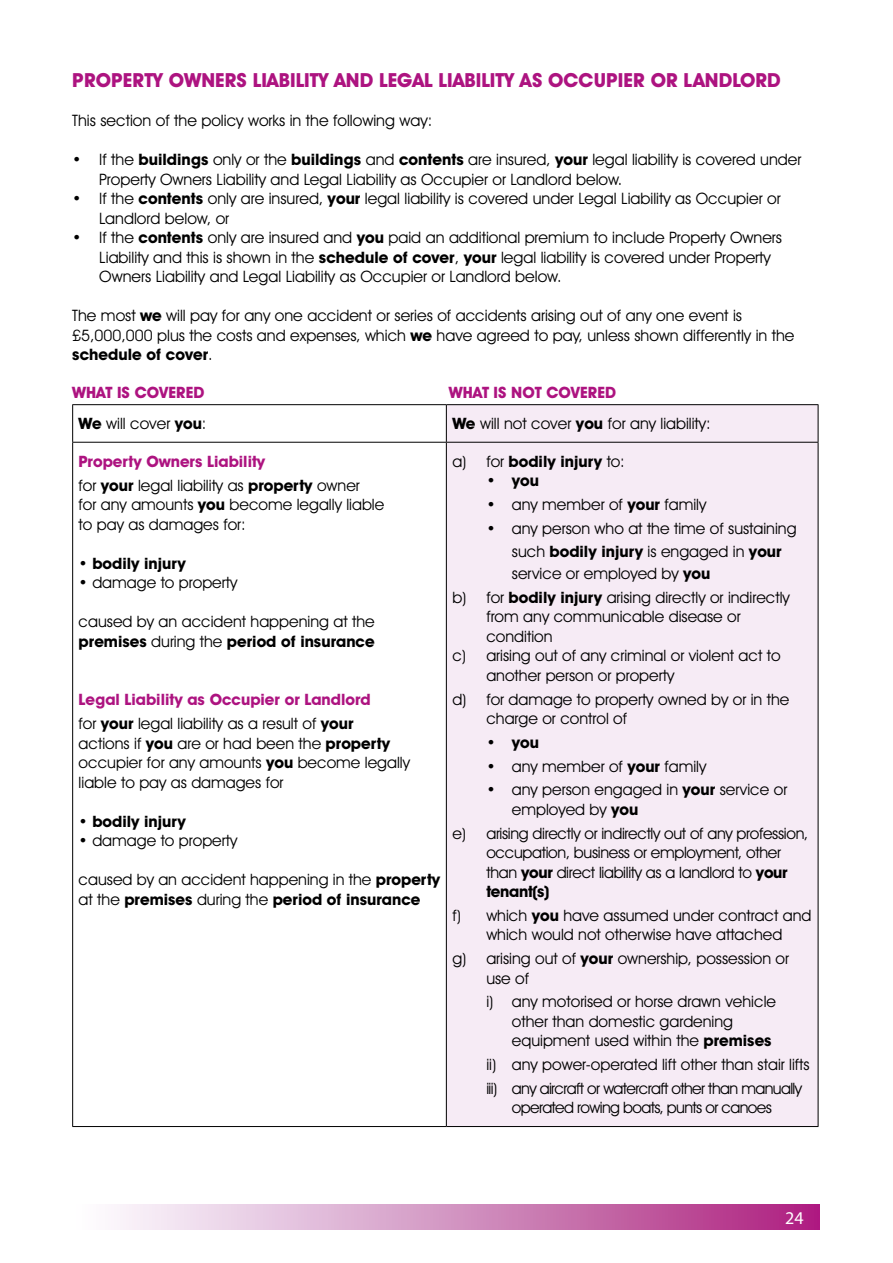
<style>
.page{position:relative;width:893px;height:1263px;background:#fff}
.page>*{position:absolute;margin:0;border:0;box-sizing:border-box;transform-origin:0 0}
.t1{font:700 19.5px "Avant Garde IT Cby BT";color:#ad1380}
.t2{font:18px "Myriad";color:#fff}
.t3{font:15.9px/19.5px "Avant Garde IT Cby BT";color:#000}
.t4{font:15.75px/19.5px "Avant Garde IT Cby BT";color:#000}
.t5{font:15.75px/19.5px "Avant Garde IT Cby BT";letter-spacing:-.02em;color:#000}
.t6{font:15.75px/23.7px "Avant Garde IT Cby BT";letter-spacing:-.04em;color:#000}
.t7{font:700 15.75px/23.7px "Avant Garde IT Cby BT";color:#ad1380}
.t8{font:700 15.75px "Avant Garde IT Cby BT";color:#000}
.s1{font-weight:700}
.s2{font-weight:700;color:#ad1380}
.s3{font-weight:400}
.s4{font-weight:400;color:#000}
.s5{color:#000}
</style>
<div class="page">
<div style="left:72px;top:1205px;width:747px;height:25px;background:linear-gradient(to right,#fdffff,#ac227f)"></div>
<div style="left:447px;top:405px;width:371px;height:721px;background:#f6ebf5"></div>
<hr style="left:72px;top:404px;width:374px;height:1px;background:#000">
<hr style="left:72px;top:405px;width:1px;height:37px;background:#000">
<hr style="left:446px;top:404px;width:372px;height:1px;background:#000">
<hr style="left:446px;top:405px;width:1px;height:37px;background:#000">
<hr style="left:818px;top:405px;width:1px;height:37px;background:#000">
<hr style="left:72px;top:442px;width:374px;height:1px;background:#000">
<hr style="left:72px;top:443px;width:1px;height:683px;background:#000">
<hr style="left:446px;top:442px;width:372px;height:1px;background:#000">
<hr style="left:446px;top:443px;width:1px;height:683px;background:#000">
<hr style="left:818px;top:443px;width:1px;height:683px;background:#000">
<hr style="left:72px;top:1126px;width:374px;height:1px;background:#000">
<hr style="left:446px;top:1126px;width:372px;height:1px;background:#000">
<p class="t1" style="left:72px;top:68px;width:710px">PROPERTY OWNERS LIABILITY AND LEGAL LIABILITY AS OCCUPIER OR LANDLORD</p>
<p class="t3" style="left:72px;top:111px;width:361px">This section of the policy works in the following way:</p>
<p class="t3" style="left:99px;top:150px;width:704px;text-indent:-27px">• If the <span class="s1">buildings</span> only or the <span class="s1">buildings</span> and <span class="s1">contents</span> are insured, <span class="s1">your</span> legal liability is covered under<br>Property Owners Liability and Legal Liability as Occupier or Landlord below.</p>
<p class="t3" style="left:99px;top:189px;width:683px;text-indent:-27px">• If the <span class="s1">contents</span> only are insured, <span class="s1">your</span> legal liability is covered under Legal Liability as Occupier or<br>Landlord below, or</p>
<p class="t3" style="left:99px;top:228px;width:684px;text-indent:-27px">• If the <span class="s1">contents</span> only are insured and <span class="s1">you</span> paid an additional premium to include Property Owners<br>Liability and this is shown in the <span class="s1">schedule of cover</span>, <span class="s1">your</span> legal liability is covered under Property<br>Owners Liability and Legal Liability as Occupier or Landlord below.</p>
<p class="t3" style="left:72px;top:306px;width:724px">The most <span class="s1">we</span> will pay for any one accident or series of accidents arising out of any one event is £5,000,000 plus the costs and expenses, which <span class="s1">we</span> have agreed to pay, unless shown differently in the <span class="s1">schedule of cover</span>.</p>
<p class="t7" style="left:72px;top:381px;width:134px">WHAT IS COVERED</p>
<p class="t7" style="left:449px;top:381px;width:169px">WHAT IS NOT COVERED</p>
<p class="t4" style="left:79px;top:414px;width:129px"><span class="s1">We</span> will cover <span class="s1">you</span>:</p>
<p class="t4" style="left:452px;top:414px;width:260px"><span class="s1">We</span> will not cover <span class="s1">you</span> for any liability:</p>
<p class="t4" style="left:79px;top:449px;width:283px;line-height:23.7px"><span class="s2">Property Owners Liability<br></span>for <span class="s1">your</span> legal liability as <span class="s1">property</span> owner</p>
<p class="t4" style="left:79px;top:495px;width:307px">for any amounts <span class="s1">you</span> become legally liable to pay as damages for:</p>
<p class="t8" style="left:79px;top:554px;width:109px"><span class="s3">•</span> bodily injury</p>
<p class="t4" style="left:79px;top:573px;width:160px">• damage to property</p>
<p class="t4" style="left:79px;top:612px;width:298px">caused by an accident happening at the <span class="s1">premises</span> during the <span class="s1">period of insurance</span></p>
<p class="t8" style="left:452px;top:452px;width:174px"><span class="s3">a) for</span> bodily injury <span class="s3">to:</span></p>
<p class="t8" style="left:486px;top:471px;width:54px"><span class="s3">•</span> you</p>
<p class="t4" style="left:486px;top:495px;width:222px">• any member of <span class="s1">your</span> family</p>
<p class="t4" style="left:486px;top:518px;width:312px">• any person who at the time of sustaining</p>
<p class="t8" style="left:512px;top:541px;width:271px"><span class="s3">such</span> bodily injury <span class="s3">is engaged in</span> your</p>
<p class="t4" style="left:512px;top:563px;width:200px">service or employed by <span class="s1">you</span></p>
<p class="t4" style="left:452px;top:587px;width:339px">b) for <span class="s1">bodily injury</span> arising directly or indirectly</p>
<p class="t4" style="left:486px;top:607px;width:256px">from any communicable disease or</p>
<p class="t4" style="left:486px;top:626px;width:68px">condition</p>
<p class="t4" style="left:452px;top:646px;width:330px">c) arising out of any criminal or violent act to</p>
<p class="t4" style="left:486px;top:665px;width:189px">another person or property</p>
<p class="t4" style="left:486px;top:689px;width:305px;text-indent:-34px">d) for damage to property owned by or in the charge or control of</p>
<p class="t8" style="left:486px;top:733px;width:54px"><span class="s3">•</span> you</p>
<p class="t4" style="left:486px;top:756px;width:222px">• any member of <span class="s1">your</span> family</p>
<p class="t4" style="left:512px;top:780px;width:277px;text-indent:-26px">• any person engaged in <span class="s1">your</span> service or employed by <span class="s1">you</span></p>
<p class="t5" style="left:486px;top:823px;width:323px;text-indent:-34px">e) arising directly or indirectly out of any profession, occupation, business or employment, other than <span class="s1">your</span> direct liability as a landlord to <span class="s1">your tenant(s)</span></p>
<p class="t4" style="left:452px;top:905px;width:361px;text-align:center">f) which <span class="s1">you</span> have assumed under contract and which would not otherwise have attached</p>
<p class="t4" style="left:486px;top:948px;width:304px;text-indent:-34px">g) arising out of <span class="s1">your</span> ownership, possession or use of</p>
<p class="t4" style="left:512px;top:992px;width:266px;text-indent:-26px">i) any motorised or horse drawn vehicle other than domestic gardening equipment used within the <span class="s1">premises</span></p>
<p class="t6" style="left:486px;top:1052px;width:325px">ii) any power-operated lift other than stair lifts iii) any aircraft or watercraft other than manually</p>
<p class="t6" style="left:512px;top:1096px;width:261px">operated rowing boats, punts or canoes</p>
<p class="t7" style="left:79px;top:688px;width:294px">Legal Liability as Occupier or Landlord <span class="s4">for</span> <span class="s5">your</span> <span class="s4">legal liability as a result of</span> <span class="s5">your</span></p>
<p class="t4" style="left:79px;top:733px;width:333px">actions if <span class="s1">you</span> are or had been the <span class="s1">property </span>occupier for any amounts <span class="s1">you</span> become legally liable to pay as damages for</p>
<p class="t8" style="left:79px;top:811px;width:109px"><span class="s3">•</span> bodily injury</p>
<p class="t4" style="left:79px;top:830px;width:160px">• damage to property</p>
<p class="t4" style="left:79px;top:869px;width:363px">caused by an accident happening in the <span class="s1">property </span>at the <span class="s1">premises</span> during the <span class="s1">period of insurance</span></p>
<p class="t2" style="left:785px;top:1209px;width:20px">24</p>
</div>
